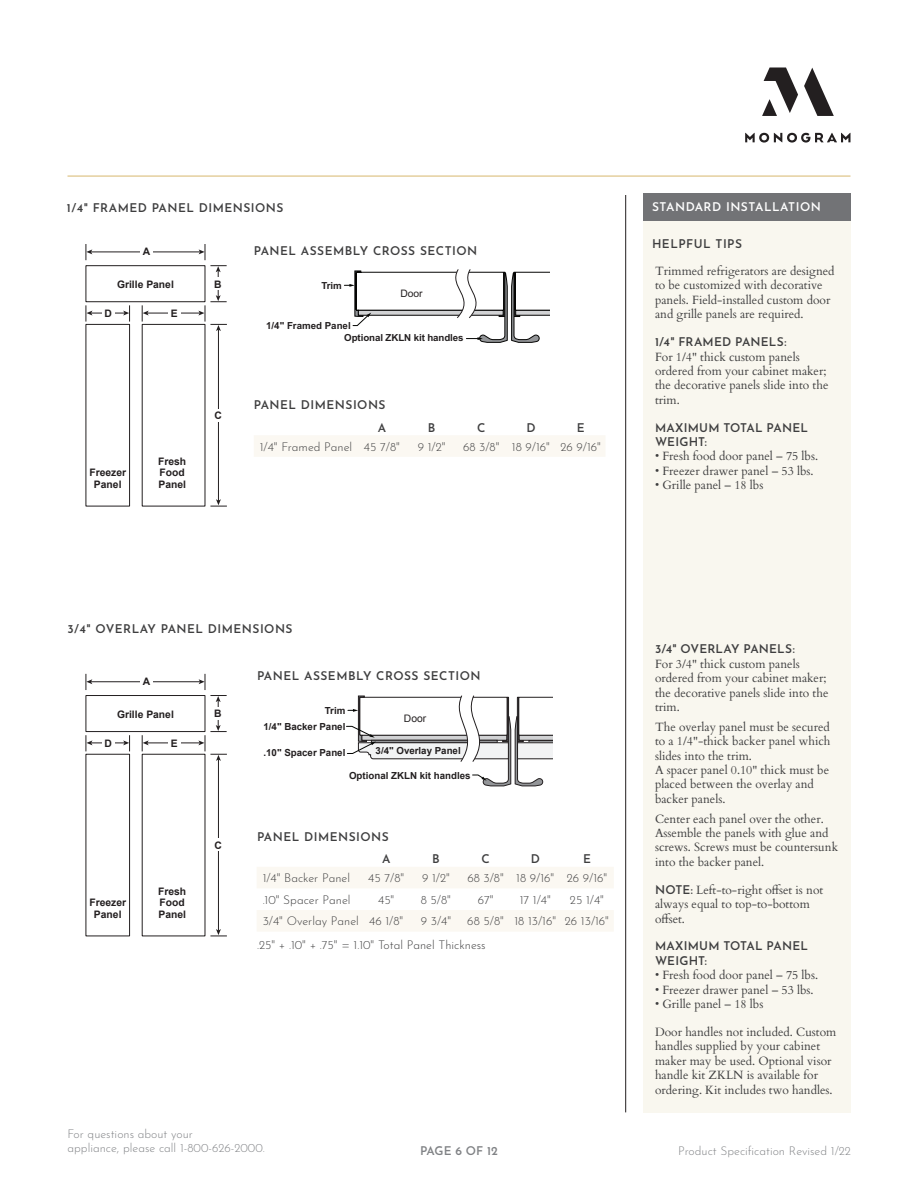
<style>
.page{position:relative;width:918px;height:1188px;background:#fff}
.page>*{position:absolute;margin:0;border:0;box-sizing:border-box;transform-origin:0 0}
.BODY_COPY{font:12px/14.4px "Cardo";color:#3e3e3f}
.SPECIFATION_COPY{font:300 12px "Josefin Sans";color:#3e3e3f}
.NOTES_HEADER{font:600 12px "Josefin Sans";letter-spacing:.04em;color:#3e3e3f}
.Created_Revised{font:300 12px/14.4px "Josefin Sans";color:#808285}
.BODY_COPY-2{font:600 12px/14.4px "Josefin Sans";letter-spacing:.015em;color:#3e3e3f}
.NOTES_HEADER-2{font:600 12px "Josefin Sans";letter-spacing:.04em;color:#fff}
.SPECIFATION_COPY-2{font:600 12px "Josefin Sans";color:#3e3e3f}
.Created_Revised-2{font:600 12px "Josefin Sans";color:#808285}
.t1{font:700 10.35px/11.6px "Arial";color:#231f20;text-align:center}
.t2{font:10.35px "Arial";color:#231f20}
.t3{font:700 9.75px/11.6px "Arial";color:#231f20}
.s1{font-family:"Josefin Sans";font-weight:600}
</style>
<div class="page">
<div style="left:643px;top:193px;width:207px;height:919px;background:#f9f7ef"></div>
<hr style="left:625px;top:195px;width:1px;height:917px;background:#231f20">
<svg style="left:745px;top:68px;width:105px;height:75px"></svg>
<hr style="left:68px;top:176px;width:782px;height:1px;background:#dcbf7e">
<div style="left:643px;top:193px;width:207px;height:27px;background:#727376"></div>
<svg style="left:346px;top:695px;width:207px;height:92px"></svg>
<svg style="left:344px;top:269px;width:205px;height:74px"></svg>
<svg style="left:257px;top:867px;width:357px;height:64px"></svg>
<div style="left:254px;top:436px;width:351px;height:21px;background:#fbf8f2"></div>
<div style="left:86px;top:265px;width:119px;height:37px;border:1px solid #231f20"></div>
<div style="left:86px;top:324px;width:44px;height:182px;border:1px solid #231f20"></div>
<hr style="left:91px;top:252px;width:109px;height:1px;background:#231f20">
<svg style="left:86px;top:244px;width:6px;height:16px"></svg>
<div style="left:140px;top:245px;width:13px;height:13px;background:#fff"></div>
<hr style="left:218px;top:329px;width:1px;height:172px;background:#231f20">
<svg style="left:210px;top:499px;width:17px;height:8px"></svg>
<div style="left:212px;top:409px;width:12px;height:12px;background:#fff"></div>
<hr style="left:91px;top:313px;width:34px;height:1px;background:#231f20">
<svg style="left:86px;top:305px;width:6px;height:17px"></svg>
<svg style="left:123px;top:305px;width:7px;height:17px"></svg>
<div style="left:102px;top:307px;width:12px;height:12px;background:#fff"></div>
<hr style="left:147px;top:313px;width:53px;height:1px;background:#231f20">
<svg style="left:142px;top:305px;width:7px;height:17px"></svg>
<svg style="left:198px;top:244px;width:29px;height:87px"></svg>
<div style="left:168px;top:307px;width:12px;height:12px;background:#fff"></div>
<div style="left:86px;top:695px;width:119px;height:37px;border:1px solid #231f20"></div>
<div style="left:86px;top:754px;width:44px;height:182px;border:1px solid #231f20"></div>
<hr style="left:91px;top:681px;width:109px;height:1px;background:#231f20">
<svg style="left:86px;top:674px;width:6px;height:16px"></svg>
<div style="left:140px;top:675px;width:13px;height:12px;background:#fff"></div>
<hr style="left:218px;top:759px;width:1px;height:172px;background:#231f20">
<svg style="left:210px;top:929px;width:17px;height:8px"></svg>
<div style="left:212px;top:839px;width:12px;height:12px;background:#fff"></div>
<hr style="left:91px;top:743px;width:34px;height:1px;background:#231f20">
<svg style="left:86px;top:735px;width:6px;height:16px"></svg>
<svg style="left:123px;top:735px;width:7px;height:16px"></svg>
<div style="left:102px;top:737px;width:12px;height:12px;background:#fff"></div>
<hr style="left:147px;top:743px;width:53px;height:1px;background:#231f20">
<svg style="left:142px;top:735px;width:7px;height:16px"></svg>
<svg style="left:198px;top:674px;width:29px;height:87px"></svg>
<div style="left:168px;top:737px;width:12px;height:12px;background:#fff"></div>
<p class="NOTES_HEADER" style="left:67px;top:198px;width:218px">1/4" FRAMED PANEL DIMENSIONS</p>
<p class="t1" style="left:143px;top:246px;width:9px">A</p>
<p class="t1" style="left:117px;top:279px;width:58px">Grille Panel</p>
<p class="t1" style="left:104px;top:308px;width:9px">D</p>
<p class="t1" style="left:171px;top:308px;width:8px">E</p>
<p class="t1" style="left:214px;top:279px;width:9px">B</p>
<p class="t1" style="left:89px;top:467px;width:38px">Freezer<br>Panel</p>
<p class="t1" style="left:158px;top:456px;width:30px;text-align:left">Fresh<br>Food<br>Panel</p>
<p class="t1" style="left:214px;top:410px;width:9px">C</p>
<p class="NOTES_HEADER" style="left:254px;top:241px;width:225px">PANEL ASSEMBLY CROSS SECTION</p>
<p class="t3" style="left:321px;top:280px;width:22px">Trim</p>
<p class="t2" style="left:400px;top:286px;width:24px">Door</p>
<p class="t3" style="left:344px;top:320px;width:121px;text-indent:-78px">1/4" Framed Panel<br>Optional ZKLN kit handles</p>
<p class="NOTES_HEADER" style="left:254px;top:395px;width:133px">PANEL DIMENSIONS</p>
<p class="SPECIFATION_COPY-2" style="left:378px;top:417px;width:10px">A</p>
<p class="SPECIFATION_COPY-2" style="left:428px;top:417px;width:9px">B</p>
<p class="SPECIFATION_COPY-2" style="left:477px;top:417px;width:10px">C</p>
<p class="SPECIFATION_COPY-2" style="left:526px;top:417px;width:11px">D</p>
<p class="SPECIFATION_COPY-2" style="left:577px;top:417px;width:9px">E</p>
<p class="SPECIFATION_COPY" style="left:260px;top:437px;width:94px">1/4" Framed Panel</p>
<p class="SPECIFATION_COPY" style="left:364px;top:437px;width:38px">45 7/8"</p>
<p class="SPECIFATION_COPY" style="left:418px;top:437px;width:29px">9 1/2"</p>
<p class="SPECIFATION_COPY" style="left:463px;top:437px;width:38px">68 3/8"</p>
<p class="SPECIFATION_COPY" style="left:512px;top:437px;width:40px">18 9/16"</p>
<p class="SPECIFATION_COPY" style="left:560px;top:437px;width:42px">26 9/16"</p>
<p class="NOTES_HEADER-2" style="left:652px;top:196px;width:170px">STANDARD INSTALLATION</p>
<p class="NOTES_HEADER" style="left:652px;top:233px;width:92px">HELPFUL TIPS</p>
<p class="BODY_COPY" style="left:655px;top:263px;width:181px">Trimmed refrigerators are designed to be customized with decorative panels. Field-installed custom door and grille panels are required.</p>
<p class="BODY_COPY" style="left:655px;top:334px;width:175px"><span class="s1">1/4" FRAMED PANELS:<br></span>For 1/4" thick custom panels ordered from your cabinet maker; the decorative panels slide into the trim.</p>
<p class="BODY_COPY-2" style="left:655px;top:419px;width:154px">MAXIMUM TOTAL PANEL<br>WEIGHT:</p>
<p class="BODY_COPY" style="left:655px;top:449px;width:165px">• Fresh food door panel – 75 lbs.</p>
<p class="BODY_COPY" style="left:655px;top:463px;width:160px">• Freezer drawer panel – 53 lbs.</p>
<p class="BODY_COPY" style="left:655px;top:477px;width:110px">• Grille panel – 18 lbs</p>
<p class="NOTES_HEADER" style="left:68px;top:619px;width:227px">3/4" OVERLAY PANEL DIMENSIONS</p>
<p class="t1" style="left:143px;top:676px;width:9px">A</p>
<p class="t1" style="left:117px;top:709px;width:58px">Grille Panel</p>
<p class="t1" style="left:104px;top:738px;width:9px">D</p>
<p class="t1" style="left:171px;top:738px;width:8px">E</p>
<p class="t1" style="left:214px;top:708px;width:9px">B</p>
<p class="t1" style="left:89px;top:897px;width:38px">Freezer<br>Panel</p>
<p class="t1" style="left:158px;top:886px;width:30px;text-align:left">Fresh<br>Food<br>Panel</p>
<p class="t1" style="left:214px;top:840px;width:9px">C</p>
<p class="NOTES_HEADER" style="left:257px;top:665px;width:225px">PANEL ASSEMBLY CROSS SECTION</p>
<p class="t2" style="left:404px;top:711px;width:24px">Door</p>
<p class="t3" style="left:264px;top:721px;width:83px">1/4" Backer Panel</p>
<p class="t3" style="left:264px;top:747px;width:83px">.10" Spacer Panel</p>
<p class="t3" style="left:349px;top:770px;width:123px">Optional ZKLN kit handles</p>
<p class="t3" style="left:325px;top:705px;width:22px">Trim</p>
<p class="t3" style="left:376px;top:745px;width:87px">3/4" Overlay Panel</p>
<p class="NOTES_HEADER" style="left:257px;top:826px;width:133px">PANEL DIMENSIONS</p>
<p class="SPECIFATION_COPY-2" style="left:382px;top:849px;width:10px">A</p>
<p class="SPECIFATION_COPY-2" style="left:432px;top:849px;width:9px">B</p>
<p class="SPECIFATION_COPY-2" style="left:481px;top:849px;width:10px">C</p>
<p class="SPECIFATION_COPY-2" style="left:531px;top:849px;width:11px">D</p>
<p class="SPECIFATION_COPY-2" style="left:583px;top:849px;width:9px">E</p>
<p class="SPECIFATION_COPY" style="left:263px;top:869px;width:89px">1/4" Backer Panel</p>
<p class="SPECIFATION_COPY" style="left:368px;top:869px;width:38px">45 7/8"</p>
<p class="SPECIFATION_COPY" style="left:422px;top:869px;width:29px">9 1/2"</p>
<p class="SPECIFATION_COPY" style="left:467px;top:869px;width:38px">68 3/8"</p>
<p class="SPECIFATION_COPY" style="left:516px;top:869px;width:40px">18 9/16"</p>
<p class="SPECIFATION_COPY" style="left:567px;top:869px;width:42px">26 9/16"</p>
<p class="SPECIFATION_COPY" style="left:263px;top:890px;width:89px">.10" Spacer Panel</p>
<p class="SPECIFATION_COPY" style="left:378px;top:890px;width:18px">45"</p>
<p class="SPECIFATION_COPY" style="left:421px;top:890px;width:32px">8 5/8"</p>
<p class="SPECIFATION_COPY" style="left:478px;top:890px;width:17px">67"</p>
<p class="SPECIFATION_COPY" style="left:520px;top:890px;width:33px">17 1/4"</p>
<p class="SPECIFATION_COPY" style="left:570px;top:890px;width:36px">25 1/4"</p>
<p class="SPECIFATION_COPY" style="left:263px;top:912px;width:98px">3/4" Overlay Panel</p>
<p class="SPECIFATION_COPY" style="left:369px;top:912px;width:36px">46 1/8"</p>
<p class="SPECIFATION_COPY" style="left:421px;top:912px;width:32px">9 3/4"</p>
<p class="SPECIFATION_COPY" style="left:467px;top:912px;width:38px">68 5/8"</p>
<p class="SPECIFATION_COPY" style="left:514px;top:912px;width:43px">18 13/16"</p>
<p class="SPECIFATION_COPY" style="left:565px;top:912px;width:46px">26 13/16"</p>
<p class="SPECIFATION_COPY" style="left:257px;top:935px;width:230px">.25" + .10" + .75" = 1.10" Total Panel Thickness</p>
<p class="Created_Revised" style="left:68px;top:1125px;width:199px">For questions about your<br>appliance, please call 1-800-626-2000.</p>
<p class="Created_Revised-2" style="left:420px;top:1140px;width:79px">PAGE 6 OF 12</p>
<p class="BODY_COPY" style="left:655px;top:642px;width:175px"><span class="s1">3/4" OVERLAY PANELS:<br></span>For 3/4" thick custom panels ordered from your cabinet maker; the decorative panels slide into the trim.</p>
<p class="BODY_COPY" style="left:655px;top:719px;width:177px">The overlay panel must be secured to a 1/4"-thick backer panel which slides into the trim.<br>A spacer panel 0.10" thick must be placed between the overlay and backer panels.</p>
<p class="BODY_COPY" style="left:655px;top:811px;width:185px">Center each panel over the other.<br>Assemble the panels with glue and screws. Screws must be countersunk into the backer panel.</p>
<p class="BODY_COPY" style="left:655px;top:882px;width:170px"><span class="s1">NOTE:</span> Left-to-right offset is not always equal to top-to-bottom offset.</p>
<p class="BODY_COPY-2" style="left:655px;top:937px;width:154px">MAXIMUM TOTAL PANEL<br>WEIGHT:</p>
<p class="BODY_COPY" style="left:655px;top:967px;width:165px">• Fresh food door panel – 75 lbs.</p>
<p class="BODY_COPY" style="left:655px;top:982px;width:160px">• Freezer drawer panel – 53 lbs.</p>
<p class="BODY_COPY" style="left:655px;top:996px;width:110px">• Grille panel – 18 lbs</p>
<p class="BODY_COPY" style="left:655px;top:1024px;width:183px">Door handles not included. Custom handles supplied by your cabinet maker may be used. Optional visor handle kit ZKLN is available for ordering. Kit includes two handles.</p>
<p class="Created_Revised" style="left:678px;top:1142px;width:174px">Product Specification Revised 1/22</p>
</div>
